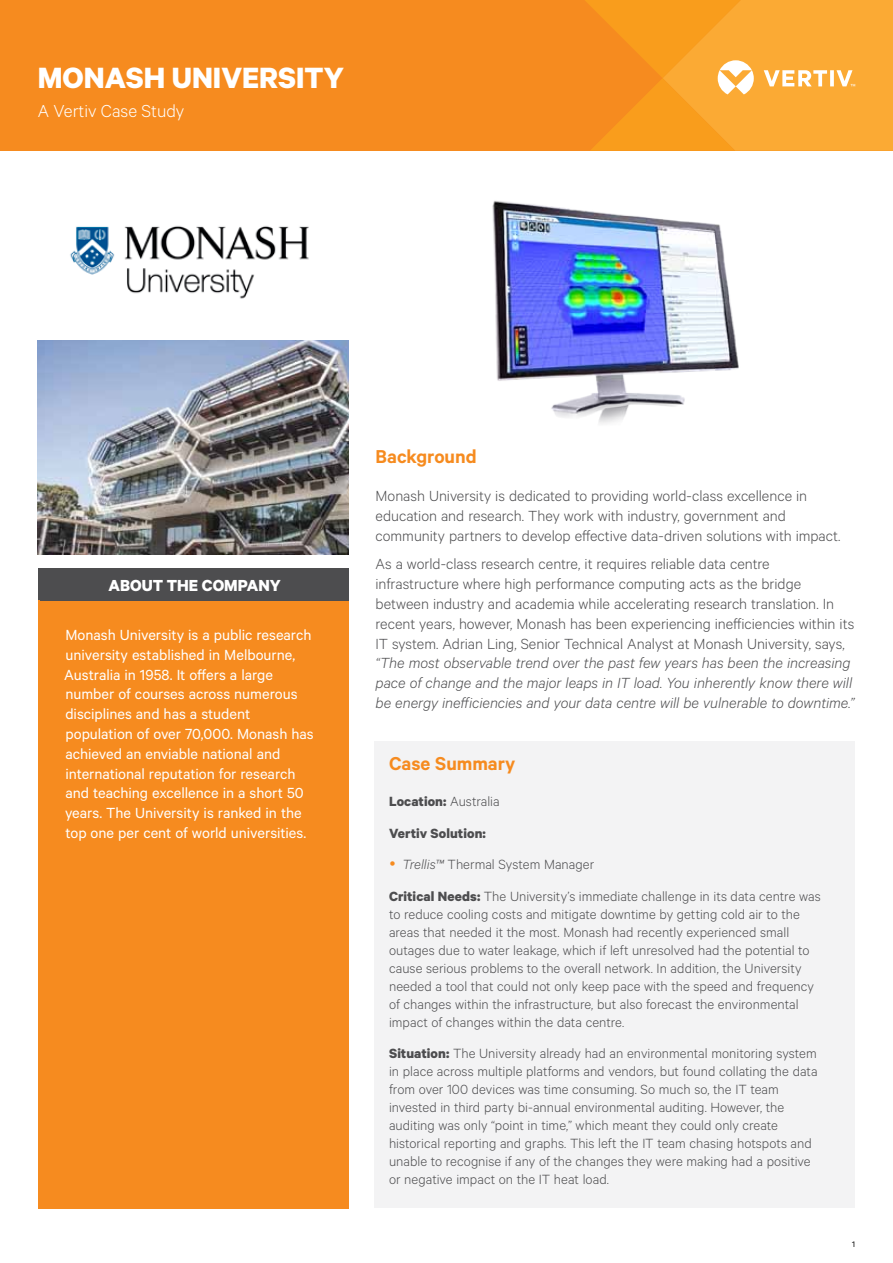
<style>
.page{position:relative;width:893px;height:1263px;background:#fff}
.page>*{position:absolute;margin:0;border:0;box-sizing:border-box;transform-origin:0 0}
.t1{font:700 33px "Calibre";color:#fff}
.t2{font:600 21px "Calibre";color:#f68b1f}
.t3{font:300 19.5px "Calibre";color:#fff}
.t4{font:700 18px "Calibre";color:#fff}
.t5{font:300 16.5px/19.8px "Calibre";color:#4d4d4f}
.t6{font:16.5px/19.8px "Calibre";color:#fff}
.t7{font:italic 300 16.5px/19.8px "Calibre";letter-spacing:-.005em;color:#4d4d4f}
.t8{font:300 15px/18px "Calibre";color:#4d4d4f}
.t9{font:700 15px "Calibre";letter-spacing:.005em;color:#4d4d4f}
.t10{font:9px "Calibre";color:#000}
.s1{font-weight:300}
.s2{font-style:italic}
.s3{font-weight:700}
</style>
<div class="page">
<div style="left:0;top:0;width:584px;height:151px;background:#f68b1f"></div>
<svg style="left:584px;top:0;width:309px;height:151px;background:#f9a531"></svg>
<div style="left:38px;top:601px;width:311px;height:608px;background:#f68b1f"></div>
<div style="left:40px;top:568px;width:309px;height:33px;background:#4d4d4f"></div>
<img style="left:492px;top:200px;width:247px;height:224px">
<div style="left:375px;top:741px;width:480px;height:467px;background:#f3f3f4"></div>
<img style="left:38px;top:341px;width:311px;height:213px">
<img style="left:70px;top:225px;width:239px;height:74px">
<h1 class="t1" style="left:38px;top:58px;width:308px">Monash University</h1>
<h3 class="t3" style="left:38px;top:100px;width:148px">A Vertiv Case Study</h3>
<p class="t4" style="left:108px;top:575px;width:174px">about the company</p>
<p class="t6" style="left:64px;top:624px;width:251px">Monash University is a public research university established in Melbourne, Australia in 1958. It offers a large number of courses across numerous disciplines and has a student population of over 70,000. Monash has achieved an enviable national and international reputation for research and teaching excellence in a short 50 years. The University is ranked in the top one per cent of world universities.</p>
<h2 class="t2" style="left:376px;top:444px;width:103px">Background</h2>
<p class="t5" style="left:376px;top:485px;width:466px">Monash University is dedicated to providing world-class excellence in education and research. They work with industry, government and community partners to develop effective data-driven solutions with impact.</p>
<p class="t5" style="left:376px;top:554px;width:480px">As a world-class research centre, it requires reliable data centre infrastructure where high performance computing acts as the bridge between industry and academia while accelerating research translation. In recent years, however, Monash has been experiencing inefficiencies within its IT system. Adrian Ling, Senior Technical Analyst at Monash University, says,</p>
<p class="t7" style="left:376px;top:653px;width:481px">“The most observable trend over the past few years has been the increasing pace of change and the major leaps in IT load. You inherently know there will be energy inefficiencies and your data centre will be vulnerable to downtime.”</p>
<h2 class="t2" style="left:389px;top:751px;width:128px">Case Summary</h2>
<p class="t9" style="left:389px;top:792px;width:112px">Location: <span class="s1">Australia</span></p>
<p class="t9" style="left:389px;top:824px;width:98px">Vertiv Solution:</p>
<p class="t8" style="left:403px;top:855px;width:193px"><span class="s2">Trellis™</span> Thermal System Manager</p>
<p class="t8" style="left:389px;top:886px;width:433px"><span class="s3">Critical Needs:</span> The University’s immediate challenge in its data centre was</p>
<p class="t8" style="left:389px;top:904px;width:426px">to reduce cooling costs and mitigate downtime by getting cold air to the areas that needed it the most. Monash had recently experienced small outages due to water leakage, which if left unresolved had the potential to cause serious problems to the overall network. In addition, the University needed a tool that could not only keep pace with the speed and frequency of changes within the infrastructure, but also forecast the environmental impact of changes within the data centre.</p>
<p class="t8" style="left:389px;top:1044px;width:430px"><span class="s3">Situation:</span> The University already had an environmental monitoring system in place across multiple platforms and vendors, but found collating the data from over 100 devices was time consuming. So much so, the IT team invested in third party bi-annual environmental auditing. However, the auditing was only “point in time,” which meant they could only create historical reporting and graphs. This left the IT team chasing hotspots and unable to recognise if any of the changes they were making had a positive or negative impact on the IT heat load.</p>
<p class="t10" style="left:852px;top:1239px;width:4px">1</p>
</div>
